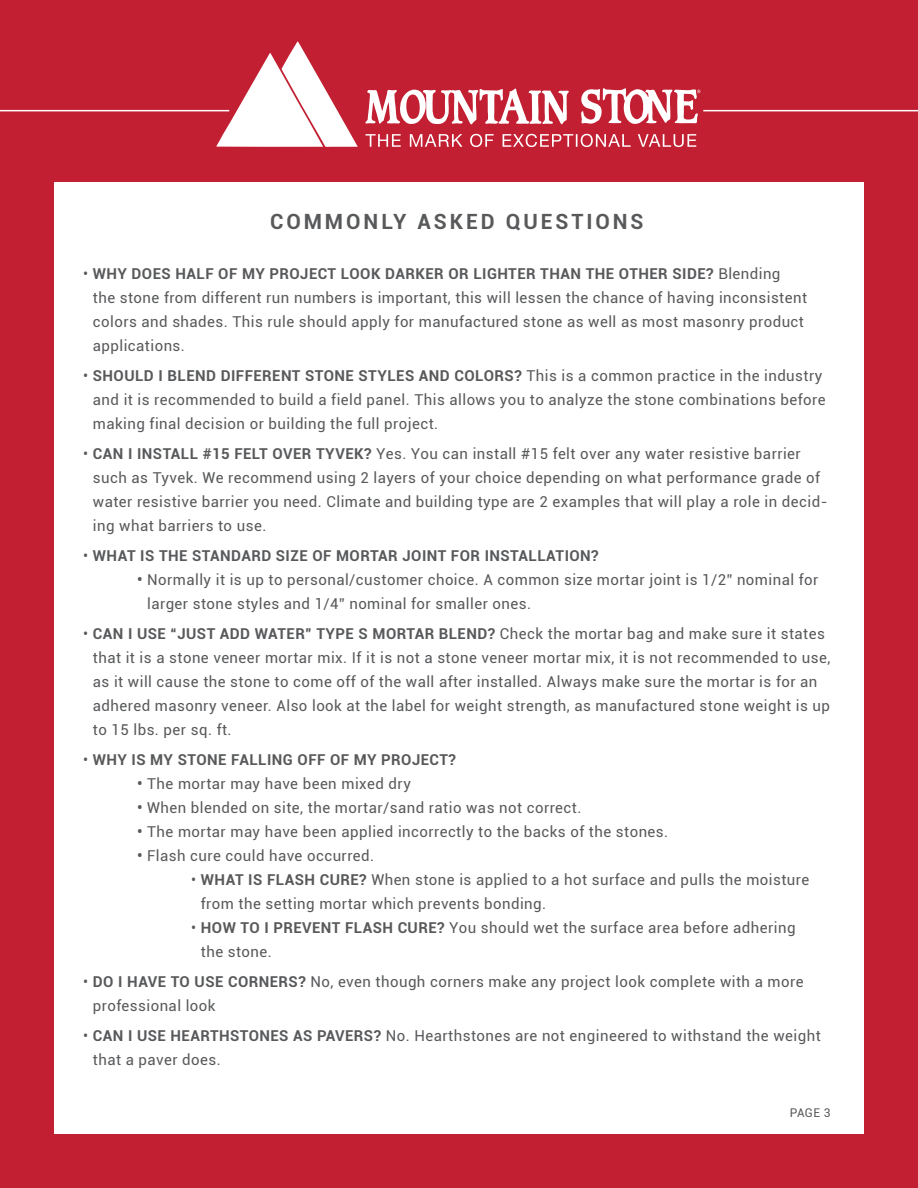
<style>
.page{position:relative;width:918px;height:1188px;background:#c22032}
.page>*{position:absolute;margin:0;border:0;box-sizing:border-box;transform-origin:0 0}
.t1{font:700 21px "Roboto";letter-spacing:.14em;color:#58595b}
.t2{font:15px/24px "Roboto";letter-spacing:.03em;color:#58595b}
.t3{font:700 15px "Roboto";letter-spacing:.03em;color:#58595b}
.t4{font:12px "Roboto";color:#58595b}
.s1{font-weight:700}
.s2{font-weight:400}
</style>
<div class="page">
<svg style="left:216px;top:41px;width:142px;height:106px"></svg>
<svg style="left:365px;top:88px;width:204px;height:37px"></svg>
<svg style="left:366px;top:134px;width:330px;height:13px"></svg>
<svg style="left:581px;top:88px;width:119px;height:36px"></svg>
<hr style="left:0;top:110px;width:229px;height:1px;background:#fff">
<hr style="left:703px;top:110px;width:215px;height:1px;background:#fff">
<div style="left:54px;top:183px;width:810px;height:951px;background:#fff"></div>
<h1 class="t1" style="left:270px;top:206px;width:375px">COMMONLY ASKED QUESTIONS</h1>
<p class="t2" style="left:93px;top:261px;width:716px;text-indent:-10px">• <span class="s1">WHY DOES HALF OF MY PROJECT LOOK DARKER OR LIGHTER THAN THE OTHER SIDE?</span> Blending<br>the stone from different run numbers is important, this will lessen the chance of having inconsistent colors and shades. This rule should apply for manufactured stone as well as most masonry product applications.</p>
<p class="t2" style="left:93px;top:363px;width:734px;text-indent:-10px">• <span class="s1">SHOULD I BLEND DIFFERENT STONE STYLES AND COLORS?</span> This is a common practice in the industry and it is recommended to build a field panel. This allows you to analyze the stone combinations before making final decision or building the full project.</p>
<p class="t2" style="left:93px;top:441px;width:736px;text-indent:-10px">• <span class="s1">CAN I INSTALL #15 FELT OVER TYVEK?</span> Yes. You can install #15 felt over any water resistive barrier such as Tyvek. We recommend using 2 layers of your choice depending on what performance grade of water resistive barrier you need. Climate and building type are 2 examples that will play a role in decid&shy;ing what barriers to use.</p>
<p class="t3" style="left:83px;top:545px;width:517px"><span class="s2">•</span> WHAT IS THE STANDARD SIZE OF MORTAR JOINT FOR INSTALLATION?</p>
<p class="t2" style="left:147px;top:567px;width:673px;text-indent:-10px"><span class="s1">•</span> Normally it is up to personal/customer choice. A common size mortar joint is 1/2” nominal for larger stone styles and 1/4” nominal for smaller ones.</p>
<p class="t2" style="left:93px;top:621px;width:739px;text-indent:-10px">• <span class="s1">CAN I USE “JUST ADD WATER” TYPE S MORTAR BLEND?</span> Check the mortar bag and make sure it states that it is a stone veneer mortar mix. If it is not a stone veneer mortar mix, it is not recommended to use, as it will cause the stone to come off of the wall after installed. Always make sure the mortar is for an adhered masonry veneer. Also look at the label for weight strength, as manufactured stone weight is up to 15 lbs. per sq. ft.</p>
<p class="t3" style="left:83px;top:749px;width:374px"><span class="s2">•</span> WHY IS MY STONE FALLING OFF OF MY PROJECT?</p>
<p class="t2" style="left:137px;top:771px;width:275px"><span class="s1">•</span> The mortar may have been mixed dry</p>
<p class="t2" style="left:137px;top:795px;width:446px"><span class="s1">•</span> When blended on site, the mortar/sand ratio was not correct.</p>
<p class="t2" style="left:137px;top:819px;width:533px"><span class="s1">•</span> The mortar may have been applied incorrectly to the backs of the stones.</p>
<p class="t2" style="left:137px;top:843px;width:239px"><span class="s1">•</span> Flash cure could have occurred.</p>
<p class="t2" style="left:201px;top:867px;width:610px;text-indent:-10px">• <span class="s1">WHAT IS FLASH CURE?</span> When stone is applied to a hot surface and pulls the moisture from the setting mortar which prevents bonding.</p>
<p class="t2" style="left:201px;top:915px;width:596px;text-indent:-10px">• <span class="s1">HOW TO I PREVENT FLASH CURE?</span> You should wet the surface area before adhering the stone.</p>
<p class="t2" style="left:93px;top:969px;width:712px;text-indent:-10px">• <span class="s1">DO I HAVE TO USE CORNERS?</span> No, even though corners make any project look complete with a more professional look</p>
<p class="t2" style="left:93px;top:1023px;width:729px;text-indent:-10px">• <span class="s1">CAN I USE HEARTHSTONES AS PAVERS?</span> No. Hearthstones are not engineered to withstand the weight that a paver does.</p>
<p class="t4" style="left:790px;top:1104px;width:42px">PAGE 3</p>
</div>
